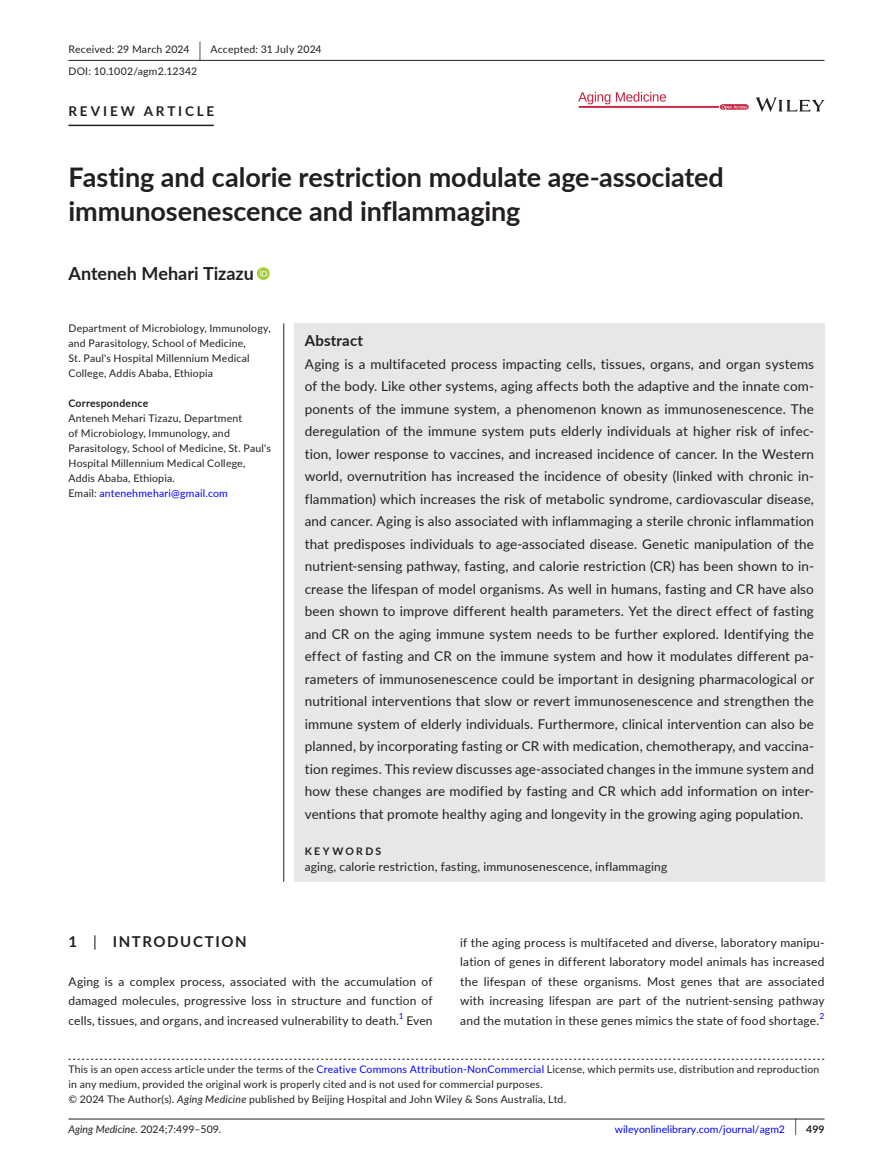
<style>
.page{position:relative;width:893px;height:1174px;background:#fff}
.page>*{position:absolute;margin:0;border:0;box-sizing:border-box;transform-origin:0 0}
.t1{font:700 27px/34.5px "Lato";letter-spacing:-.005em;color:#231f20}
.t2{font:700 18px "Lato";color:#231f20}
.t3{font:700 15px "Lato";letter-spacing:.1em;color:#231f20}
.t4{font:700 15px "Lato";letter-spacing:.015em;color:#231f20}
.t5{font:13.5px/22.5px "Lato";letter-spacing:.01em;color:#231f20;text-align:justify}
.t6{font:700 13.5px "Lato";letter-spacing:.21em;color:#231f20}
.t7{font:12px/19.5px "Lato";letter-spacing:.015em;color:#231f20;text-align:justify}
.t8{font:10.5px/15px "Lato";letter-spacing:.02em;color:#231f20}
.t9{font:10.5px "Lato";color:#00f}
.t10{font:10.5px "Lato";color:#231f20}
.t11{font:700 10.5px "Lato";letter-spacing:.02em;color:#231f20}
.t12{font:700 10.5px "Lato";letter-spacing:.22em;color:#231f20}
.s1{font-size:19.65px}
.s2{color:#00f}
.s3{font-weight:400}
.s4{font-style:italic}
.s5{font-size:17.4px;color:#231f20}
.s6{font-weight:700;color:#231f20}
</style>
<div class="page">
<hr style="left:68px;top:1118px;width:756px;height:1px;background:#231f20">
<svg style="left:756px;top:97px;width:68px;height:15px"></svg>
<img style="left:578px;top:91px;width:170px;height:19px">
<hr style="left:68px;top:60px;width:756px;height:1px;background:#231f20">
<hr style="left:68px;top:125px;width:146px;height:1px;background:#231f20">
<svg style="left:257px;top:267px;width:13px;height:13px"></svg>
<svg style="left:260px;top:269px;width:7px;height:7px"></svg>
<svg style="left:68px;top:1058px;width:756px;height:1px"></svg>
<div style="left:294px;top:323px;width:530px;height:558px;background:#e6e7e9"></div>
<hr style="left:283px;top:323px;width:1px;height:558px;background:#231f20">
<p class="t8" style="left:68px;top:38px;width:255px;line-height:21.8px">Received: 29 March 2024 <span class="s1">|</span> Accepted: 31 July 2024<br>DOI: 10.1002/agm2.12342</p>
<p class="t6" style="left:68px;top:101px;width:147px">REVIEW ARTICLE</p>
<h1 class="t1" style="left:68px;top:159px;width:657px">Fasting and calorie restriction modulate age-associated immunosenescence and inflammaging</h1>
<h2 class="t2" style="left:68px;top:260px;width:187px">Anteneh Mehari Tizazu</h2>
<p class="t8" style="left:68px;top:320px;width:204px">Department of Microbiology, Immunology, and Parasitology, School of Medicine,<br>St. Paul's Hospital Millennium Medical College, Addis Ababa, Ethiopia</p>
<p class="t11" style="left:68px;top:395px;width:81px">Correspondence</p>
<p class="t8" style="left:68px;top:410px;width:204px">Anteneh Mehari Tizazu, Department<br>of Microbiology, Immunology, and Parasitology, School of Medicine, St. Paul's Hospital Millennium Medical College, Addis Ababa, Ethiopia.<br>Email: <span class="s2">antenehmehari@gmail.com</span></p>
<p class="t4" style="left:305px;top:329px;width:60px">Abstract</p>
<p class="t5" style="left:305px;top:352px;width:511px">Aging is a multifaceted process impacting cells, tissues, organs, and organ systems of the body. Like other systems, aging affects both the adaptive and the innate com&shy;ponents of the immune system, a phenomenon known as immunosenescence. The deregulation of the immune system puts elderly individuals at higher risk of infec&shy;tion, lower response to vaccines, and increased incidence of cancer. In the Western world, overnutrition has increased the incidence of obesity (linked with chronic in&shy;flammation) which increases the risk of metabolic syndrome, cardiovascular disease, and cancer. Aging is also associated with inflammaging a sterile chronic inflammation that predisposes individuals to age-associated disease. Genetic manipulation of the nutrient-sensing pathway, fasting, and calorie restriction (CR) has been shown to in&shy;crease the lifespan of model organisms. As well in humans, fasting and CR have also been shown to improve different health parameters. Yet the direct effect of fasting and CR on the aging immune system needs to be further explored. Identifying the effect of fasting and CR on the immune system and how it modulates different pa&shy;rameters of immunosenescence could be important in designing pharmacological or nutritional interventions that slow or revert immunosenescence and strengthen the immune system of elderly individuals. Furthermore, clinical intervention can also be planned, by incorporating fasting or CR with medication, chemotherapy, and vaccina&shy;tion regimes. This review discusses age-associated changes in the immune system and how these changes are modified by fasting and CR which add information on inter&shy;ventions that promote healthy aging and longevity in the growing aging population.</p>
<p class="t12" style="left:305px;top:843px;width:78px">KEYWORDS</p>
<p class="t7" style="left:305px;top:856px;width:364px">aging, calorie restriction, fasting, immunosenescence, inflammaging</p>
<p class="t3" style="left:68px;top:930px;width:180px">1 <span class="s3">|</span> INTRODUCTION</p>
<p class="t7" style="left:68px;top:971px;width:366px">Aging is a complex process, associated with the accumulation of damaged molecules, progressive loss in structure and function of cells, tissues, and organs, and increased vulnerability to death.<sup>1</sup> Even</p>
<p class="t7" style="left:460px;top:932px;width:366px">if the aging process is multifaceted and diverse, laboratory manipu&shy;lation of genes in different laboratory model animals has increased the lifespan of these organisms. Most genes that are associated with increasing lifespan are part of the nutrient-sensing pathway and the mutation in these genes mimics the state of food shortage.<sup>2</sup></p>
<p class="t8" style="left:68px;top:1061px;width:752px">This is an open access article under the terms of the <span class="s2">Creative Commons Attribution-NonCommercial</span> License, which permits use, distribution and reproduction in any medium, provided the original work is properly cited and is not used for commercial purposes.<br>© 2024 The Author(s). <span class="s4">Aging Medicine</span> published by Beijing Hospital and John Wiley &amp; Sons Australia, Ltd.</p>
<p class="t10" style="left:68px;top:1121px;width:154px"><span class="s4">Aging Medicine.</span> 2024;7:499–509.</p>
<p class="t9" style="left:615px;top:1121px;width:211px">wileyonlinelibrary.com/journal/agm2 <span class="s5">|</span> <span class="s6">499</span></p>
</div>
